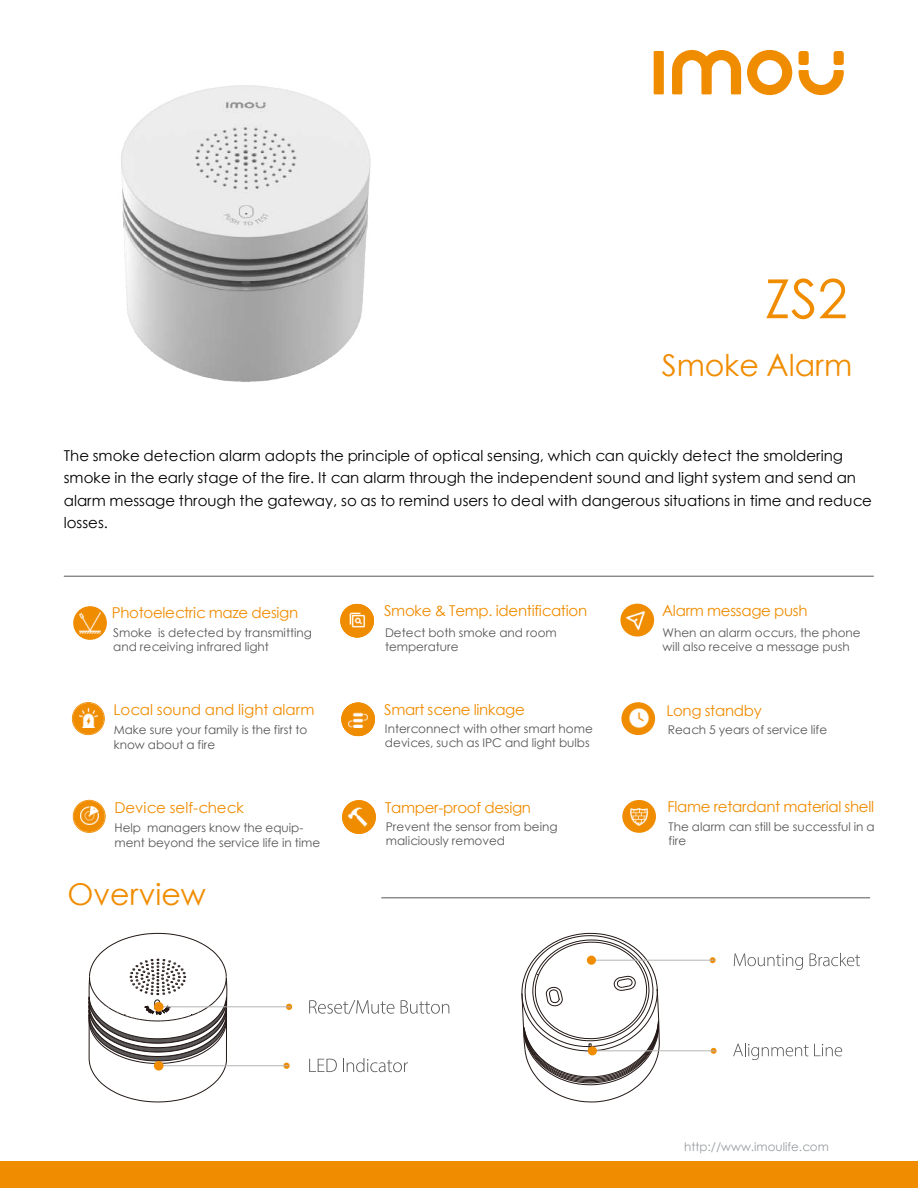
<style>
.page{position:relative;width:918px;height:1188px;background:#fff}
.page>*{position:absolute;margin:0;border:0;box-sizing:border-box;transform-origin:0 0}
.t1{font:54px "ST Xihei";color:#f08c00}
.t2{font:30px "ST Xihei";color:#f08c00}
.t3{font:15px/22.5px "ST Xihei";color:#000}
.t4{font:15px "ST Xihei";letter-spacing:-.02em;color:#f08c00}
.t5{font:15px "ST Xihei";color:#f08c00}
.t6{font:12px/14.4px "ST Xihei";color:#595757}
.t7{font:11.85px "ST Xihei";color:#999da0}
</style>
<div class="page">
<hr style="left:64px;top:576px;width:810px;height:1px;background:#595757">
<div style="left:0;top:1161px;width:918px;height:27px;background:#f08c00"></div>
<svg style="left:73px;top:606px;width:34px;height:34px"></svg>
<svg style="left:341px;top:702px;width:34px;height:34px"></svg>
<div style="left:654px;top:51px;width:10px;height:43px;background:#f08c00"></div>
<svg style="left:747px;top:50px;width:45px;height:45px"></svg>
<div style="left:799px;top:51px;width:10px;height:14px;background:#f08c00;border-radius:3px"></div>
<div style="left:834px;top:51px;width:10px;height:14px;background:#f08c00;border-radius:3px"></div>
<svg style="left:799px;top:70px;width:45px;height:26px"></svg>
<svg style="left:672px;top:50px;width:69px;height:44px"></svg>
<svg style="left:72px;top:702px;width:17px;height:33px"></svg>
<div style="left:621px;top:702px;width:34px;height:33px;background:#f08c00;border-radius:50%"></div>
<svg style="left:340px;top:604px;width:34px;height:34px"></svg>
<div style="left:620px;top:604px;width:34px;height:33px;background:#f08c00;border-radius:50%"></div>
<img style="left:349px;top:708px;width:18px;height:19px">
<img style="left:629px;top:708px;width:20px;height:21px">
<img style="left:121px;top:85px;width:250px;height:297px">
<svg style="left:342px;top:800px;width:34px;height:34px"></svg>
<svg style="left:73px;top:800px;width:16px;height:33px"></svg>
<div style="left:622px;top:800px;width:34px;height:33px;background:#f08c00;border-radius:50%"></div>
<img style="left:81px;top:807px;width:8px;height:17px">
<img style="left:630px;top:808px;width:19px;height:18px">
<img style="left:79px;top:709px;width:10px;height:18px">
<img style="left:626px;top:610px;width:20px;height:21px">
<img style="left:347px;top:807px;width:21px;height:20px">
<img style="left:79px;top:613px;width:10px;height:20px">
<img style="left:347px;top:609px;width:21px;height:22px">
<svg style="left:89px;top:250px;width:138px;height:853px"></svg>
<svg style="left:89px;top:933px;width:138px;height:131px"></svg>
<svg style="left:283px;top:1063px;width:7px;height:6px"></svg>
<hr style="left:157px;top:1065px;width:132px;height:1px;background:#b4b4b5">
<div style="left:154px;top:1061px;width:10px;height:10px;background:#f08c00;border-radius:50%"></div>
<svg style="left:309px;top:1000px;width:85px;height:14px"></svg>
<svg style="left:401px;top:1000px;width:48px;height:14px"></svg>
<svg style="left:309px;top:1059px;width:28px;height:13px"></svg>
<svg style="left:343px;top:1058px;width:65px;height:14px"></svg>
<svg style="left:734px;top:954px;width:69px;height:16px"></svg>
<svg style="left:810px;top:953px;width:50px;height:13px"></svg>
<svg style="left:733px;top:1043px;width:109px;height:17px"></svg>
<svg style="left:286px;top:1004px;width:6px;height:6px"></svg>
<hr style="left:160px;top:1006px;width:131px;height:1px;background:#b4b4b5">
<div style="left:154px;top:1002px;width:10px;height:10px;background:#f08c00;border-radius:50%"></div>
<svg style="left:522px;top:933px;width:138px;height:169px"></svg>
<svg style="left:711px;top:1048px;width:6px;height:6px"></svg>
<hr style="left:591px;top:1050px;width:125px;height:1px;background:#b4b4b5">
<div style="left:588px;top:1046px;width:9px;height:9px;background:#f08c00;border-radius:50%"></div>
<svg style="left:710px;top:957px;width:6px;height:6px"></svg>
<hr style="left:590px;top:960px;width:125px;height:1px;background:#b4b4b5">
<div style="left:587px;top:956px;width:9px;height:9px;background:#f08c00;border-radius:50%"></div>
<hr style="left:381px;top:898px;width:489px;height:1px;background:#595757">
<h1 class="t1" style="left:765px;top:260px;width:84px">ZS2</h1>
<h2 class="t2" style="left:662px;top:344px;width:192px">Smoke Alarm</h2>
<p class="t3" style="left:64px;top:444px;width:810px">The smoke detection alarm adopts the principle of optical sensing, which can quickly detect the smoldering smoke in the early stage of the fire. It can alarm through the independent sound and light system and send an alarm message through the gateway, so as to remind users to deal with dangerous situations in time and reduce losses.</p>
<p class="t4" style="left:112px;top:602px;width:188px">Photoelectric maze design</p>
<p class="t4" style="left:384px;top:600px;width:205px">Smoke &amp; Temp. identification</p>
<p class="t4" style="left:662px;top:600px;width:147px">Alarm message push</p>
<p class="t6" style="left:113px;top:625px;width:200px">Smoke is detected by transmitting and receiving infrared light</p>
<p class="t6" style="left:385px;top:625px;width:173px">Detect both smoke and room temperature</p>
<p class="t6" style="left:663px;top:625px;width:200px">When an alarm occurs, the phone will also receive a message push</p>
<p class="t5" style="left:113px;top:699px;width:202px">Local sound and light alarm</p>
<p class="t4" style="left:384px;top:699px;width:142px">Smart scene linkage</p>
<p class="t4" style="left:666px;top:700px;width:97px">Long standby</p>
<p class="t6" style="left:114px;top:723px;width:195px">Make sure your family is the first to know about a fire</p>
<p class="t6" style="left:385px;top:721px;width:209px">Interconnect with other smart home devices, such as IPC and light bulbs</p>
<p class="t6" style="left:668px;top:723px;width:161px">Reach 5 years of service life</p>
<p class="t5" style="left:114px;top:797px;width:131px">Device self-check</p>
<p class="t4" style="left:385px;top:796px;width:147px">Tamper-proof design</p>
<p class="t4" style="left:667px;top:796px;width:208px">Flame retardant material shell</p>
<p class="t6" style="left:386px;top:819px;width:173px">Prevent the sensor from being maliciously removed</p>
<p class="t6" style="left:115px;top:820px;width:207px">Help managers know the equip&shy;ment beyond the service life in time</p>
<p class="t6" style="left:669px;top:819px;width:208px">The alarm can still be successful in a fire</p>
<h2 class="t2" style="left:68px;top:873px;width:140px">Overview</h2>
<p class="t7" style="left:684px;top:1139px;width:146px">http://www.imoulife.com</p>
</div>
